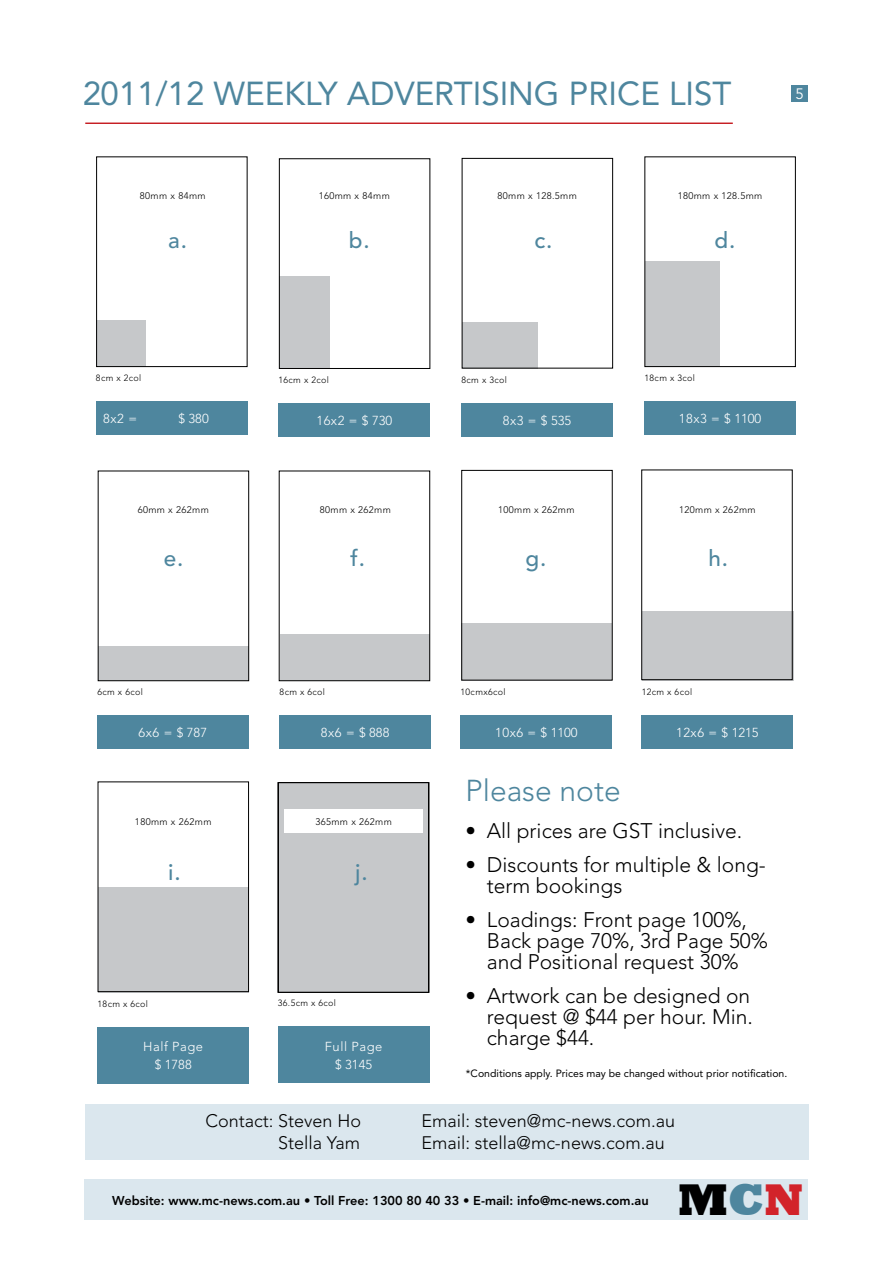
<style>
.page{position:relative;width:893px;height:1263px;background:#fff}
.page>*{position:absolute;margin:0;border:0;box-sizing:border-box;transform-origin:0 0}
.t1{font:800 45.6px "Rockwell";color:#000}
.t2{font:33px "Avenir";color:#4e869e}
.t3{font:300 30px "Avenir";color:#4e869e}
.t4{font:500 22.5px "Avenir";color:#4e869e}
.t5{font:300 21px/21px "Avenir";color:#000}
.t6{font:300 18px "Avenir";color:#000}
.t7{font:15px "Avenir";color:#fff}
.t8{font:300 12.9px/18.1px "Avenir";letter-spacing:.04em;color:#fff;text-align:center}
.t9{font:300 12.9px "Avenir";letter-spacing:.02em;color:#fff}
.t10{font:800 12.75px "Avenir";color:#000}
.t11{font:10.5px "Avenir";color:#000}
.t12{font:300 9.6px "Avenir";letter-spacing:.04em;color:#000}
.t13{font:300 9px "Avenir";letter-spacing:.04em;color:#000}
.s1{color:#4e869e}
.s2{color:#d2232a}
</style>
<div class="page">
<hr style="left:85px;top:123px;width:648px;height:1px;background:#c4161c">
<div style="left:85px;top:1179px;width:723px;height:40px;background:#dbe7ee"></div>
<div style="left:792px;top:85px;width:16px;height:16px;background:#4e869e"></div>
<div style="left:278px;top:783px;width:151px;height:209px;background:#c6c8ca"></div>
<div style="left:278px;top:782px;width:151px;height:211px;border:1px solid #000"></div>
<hr style="left:278px;top:782px;width:1px;height:211px;background:#000">
<hr style="left:428px;top:782px;width:1px;height:211px;background:#000">
<div style="left:285px;top:809px;width:138px;height:24px;background:#fff"></div>
<div style="left:278px;top:1027px;width:151px;height:56px;background:#4e869e"></div>
<div style="left:96px;top:321px;width:50px;height:46px;background:#c6c8ca"></div>
<div style="left:96px;top:401px;width:151px;height:34px;background:#4e869e"></div>
<div style="left:279px;top:276px;width:50px;height:92px;background:#c6c8ca"></div>
<div style="left:279px;top:403px;width:151px;height:34px;background:#4e869e"></div>
<div style="left:645px;top:261px;width:75px;height:105px;background:#c6c8ca"></div>
<div style="left:644px;top:401px;width:152px;height:34px;background:#4e869e"></div>
<div style="left:96px;top:157px;width:151px;height:210px;border:1px solid #000"></div>
<div style="left:462px;top:322px;width:76px;height:46px;background:#c6c8ca"></div>
<div style="left:461px;top:403px;width:152px;height:34px;background:#4e869e"></div>
<div style="left:279px;top:158px;width:151px;height:211px;border:1px solid #000"></div>
<div style="left:644px;top:157px;width:152px;height:210px;border:1px solid #000"></div>
<div style="left:98px;top:887px;width:150px;height:106px;background:#c6c8ca"></div>
<div style="left:98px;top:1027px;width:151px;height:56px;background:#4e869e"></div>
<div style="left:642px;top:611px;width:152px;height:69px;background:#c6c8ca"></div>
<div style="left:462px;top:158px;width:151px;height:210px;border:1px solid #000"></div>
<div style="left:642px;top:715px;width:151px;height:34px;background:#4e869e"></div>
<div style="left:641px;top:470px;width:152px;height:210px;border:1px solid #000"></div>
<div style="left:280px;top:635px;width:150px;height:46px;background:#c6c8ca"></div>
<div style="left:280px;top:715px;width:151px;height:34px;background:#4e869e"></div>
<div style="left:98px;top:646px;width:150px;height:34px;background:#c6c8ca"></div>
<div style="left:97px;top:715px;width:151px;height:34px;background:#4e869e"></div>
<div style="left:98px;top:781px;width:151px;height:211px;border:1px solid #000"></div>
<div style="left:461px;top:623px;width:150px;height:57px;background:#c6c8ca"></div>
<div style="left:461px;top:715px;width:151px;height:34px;background:#4e869e"></div>
<div style="left:98px;top:471px;width:151px;height:210px;border:1px solid #000"></div>
<div style="left:461px;top:470px;width:152px;height:210px;border:1px solid #000"></div>
<div style="left:85px;top:1104px;width:723px;height:56px;background:#dbe7ee"></div>
<h2 class="t2" style="left:82px;top:74px;width:651px">2011/12 WEEKLY ADVERTISING PRICE LIST</h2>
<p class="t12" style="left:140px;top:190px;width:67px">80mm x 84mm</p>
<p class="t4" style="left:168px;top:227px;width:20px">a.</p>
<p class="t12" style="left:319px;top:190px;width:73px">160mm x 84mm</p>
<p class="t4" style="left:349px;top:227px;width:22px">b.</p>
<p class="t12" style="left:498px;top:190px;width:81px">80mm x 128.5mm</p>
<p class="t4" style="left:534px;top:227px;width:19px">c.</p>
<p class="t12" style="left:678px;top:190px;width:86px">180mm x 128.5mm</p>
<p class="t4" style="left:714px;top:227px;width:22px">d.</p>
<p class="t7" style="left:796px;top:85px;width:10px">5</p>
<p class="t13" style="left:96px;top:372px;width:47px">8cm x 2col</p>
<p class="t8" style="left:103px;top:409px;width:35px">8x2 =</p>
<p class="t8" style="left:178px;top:409px;width:32px">$ 380</p>
<p class="t13" style="left:279px;top:374px;width:52px">16cm x 2col</p>
<p class="t8" style="left:316px;top:411px;width:77px">16x2 = $ 730</p>
<p class="t13" style="left:462px;top:374px;width:47px">8cm x 3col</p>
<p class="t8" style="left:503px;top:411px;width:70px">8x3 = $ 535</p>
<p class="t13" style="left:645px;top:372px;width:52px">18cm x 3col</p>
<p class="t9" style="left:679px;top:411px;width:84px">18x3 = $ 1100</p>
<p class="t12" style="left:138px;top:504px;width:73px">60mm x 262mm</p>
<p class="t12" style="left:320px;top:504px;width:73px">80mm x 262mm</p>
<p class="t12" style="left:498px;top:504px;width:78px">100mm x 262mm</p>
<p class="t12" style="left:679px;top:504px;width:78px">120mm x 262mm</p>
<p class="t4" style="left:164px;top:545px;width:21px">e.</p>
<p class="t4" style="left:350px;top:545px;width:16px">f.</p>
<p class="t4" style="left:526px;top:545px;width:22px">g.</p>
<p class="t4" style="left:708px;top:545px;width:21px">h.</p>
<p class="t13" style="left:97px;top:686px;width:47px">6cm x 6col</p>
<p class="t8" style="left:139px;top:723px;width:70px">6x6 = $ 787</p>
<p class="t13" style="left:280px;top:686px;width:47px">8cm x 6col</p>
<p class="t8" style="left:321px;top:723px;width:70px">8x6 = $ 888</p>
<p class="t13" style="left:461px;top:686px;width:47px">10cmx6col</p>
<p class="t9" style="left:495px;top:725px;width:84px">10x6 = $ 1100</p>
<p class="t13" style="left:642px;top:686px;width:52px">12cm x 6col</p>
<p class="t9" style="left:676px;top:725px;width:84px">12x6 = $ 1215</p>
<h3 class="t3" style="left:466px;top:773px;width:157px">Please note</h3>
<p class="t12" style="left:135px;top:816px;width:78px">180mm x 262mm</p>
<p class="t12" style="left:315px;top:816px;width:78px">365mm x 262mm</p>
<p class="t4" style="left:168px;top:859px;width:14px">i.</p>
<p class="t4" style="left:355px;top:859px;width:14px">j.</p>
<p class="t13" style="left:98px;top:998px;width:52px">18cm x 6col</p>
<p class="t8" style="left:143px;top:1038px;width:61px">Half Page $ 1788</p>
<p class="t13" style="left:278px;top:998px;width:60px">36.5cm x 6col</p>
<p class="t8" style="left:325px;top:1037px;width:59px">Full Page $ 3145</p>
<p class="t5" style="left:466px;top:820px;width:278px">• All prices are GST inclusive.</p>
<p class="t5" style="left:487px;top:854px;width:280px;text-indent:-21px">• Discounts for multiple &amp; long&shy;term bookings</p>
<p class="t5" style="left:487px;top:909px;width:283px;text-indent:-21px">• Loadings: Front page 100%,<br>Back page 70%, 3rd Page 50% and Positional request 30%</p>
<p class="t5" style="left:487px;top:985px;width:267px;text-indent:-21px">• Artwork can be designed on request @ $44 per hour. Min. charge $44.</p>
<p class="t11" style="left:466px;top:1067px;width:323px">*Conditions apply. Prices may be changed without prior notification.</p>
<p class="t6" style="left:206px;top:1110px;width:157px">Contact: Steven Ho</p>
<p class="t6" style="left:422px;top:1110px;width:255px">Email: steven@mc-news.com.au</p>
<p class="t6" style="left:278px;top:1132px;width:84px">Stella Yam</p>
<p class="t6" style="left:422px;top:1132px;width:245px">Email: stella@mc-news.com.au</p>
<p class="t10" style="left:112px;top:1193px;width:538px">Website: www.mc-news.com.au • Toll Free: 1300 80 40 33 • E-mail: info@mc-news.com.au</p>
<h1 class="t1" style="left:678px;top:1173px;width:127px">M<span class="s1">C</span><span class="s2">N</span></h1>
</div>
